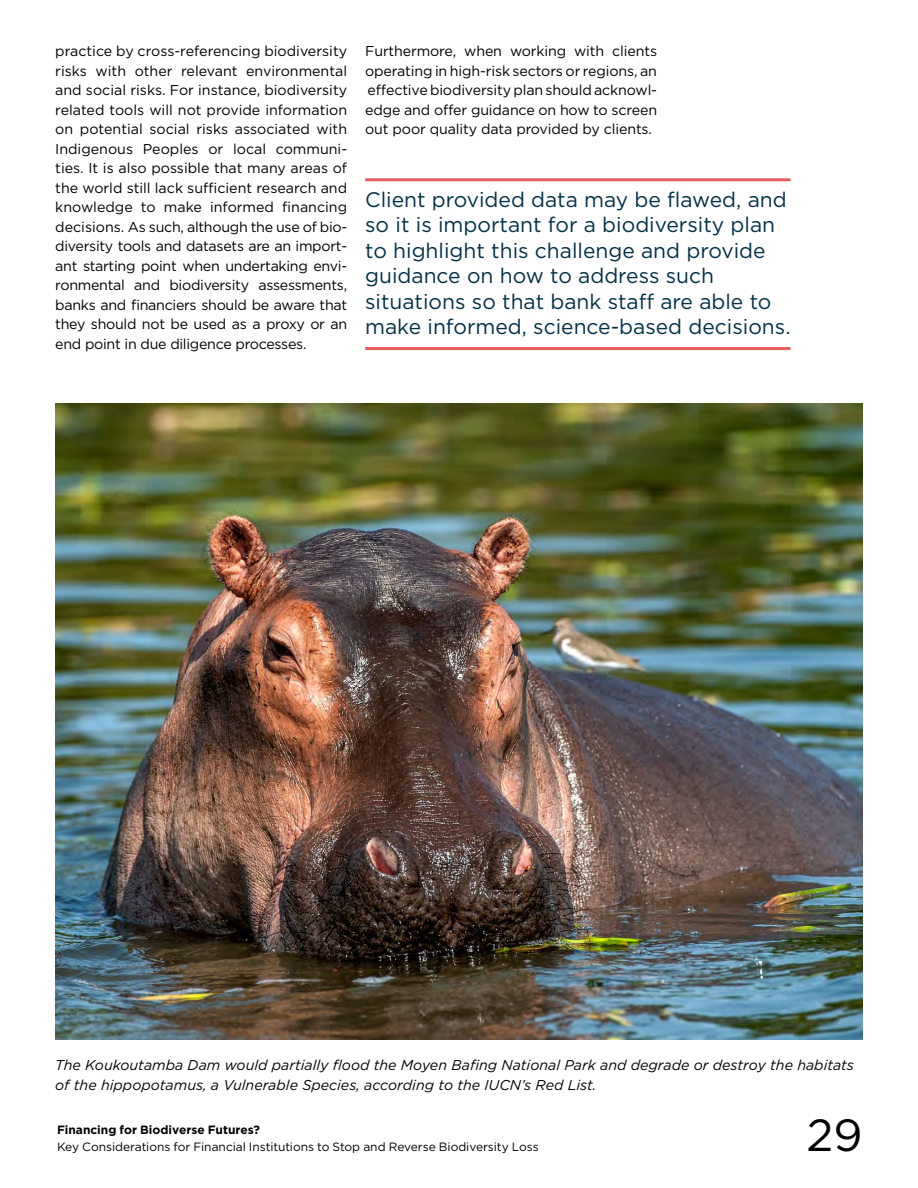
<style>
.page{position:relative;width:918px;height:1188px;background:#fff}
.page>*{position:absolute;margin:0;border:0;box-sizing:border-box;transform-origin:0 0}
.t1{font:45px "Gotham";color:#000}
.Callout_text{font:21px/25.5px "Gotham";color:#003149}
.Body{font:14.25px/19.5px "Gotham";letter-spacing:-.02em;color:#000;text-align:justify}
.t2{font:italic 14.25px/19.5px "Gotham";color:#000}
.t3{font:12px "Gotham";letter-spacing:-.01em;color:#000}
.t4{font:700 12px "Gotham";color:#000}
</style>
<div class="page">
<img style="left:55px;top:404px;width:808px;height:636px">
<hr style="left:365px;top:178px;width:426px;height:3px;background:#e95c5b">
<hr style="left:365px;top:347px;width:426px;height:3px;background:#e95c5b">
<p class="Body" style="left:55px;top:41px;width:293px">practice by cross-referencing biodiversity risks with other relevant environmental and social risks. For instance, biodiversity related tools will not provide information on potential social risks associated with Indigenous Peoples or local communi&shy;ties. It is also possible that many areas of the world still lack sufficient research and knowledge to make informed financing decisions. As such, although the use of bio&shy;diversity tools and datasets are an import&shy;ant starting point when undertaking envi&shy;ronmental and biodiversity assessments, banks and financiers should be aware that they should not be used as a proxy or an end point in due diligence processes.</p>
<p class="Body" style="left:365px;top:41px;width:293px">Furthermore, when working with clients operating in high-risk sectors or regions, an effective biodiversity plan should acknowl&shy;edge and offer guidance on how to screen out poor quality data provided by clients.</p>
<p class="Callout_text" style="left:365px;top:186px;width:427px">Client provided data may be flawed, and so it is important for a biodiversity plan to highlight this challenge and provide guidance on how to address such situations so that bank staff are able to make informed, science-based decisions.</p>
<p class="t2" style="left:55px;top:1055px;width:800px">The Koukoutamba Dam would partially flood the Moyen Bafing National Park and degrade or destroy the habitats of the hippopotamus, a Vulnerable Species, according to the IUCN’s Red List.</p>
<p class="t4" style="left:57px;top:1122px;width:205px">Financing for Biodiverse Futures?</p>
<p class="t3" style="left:57px;top:1139px;width:483px">Key Considerations for Financial Institutions to Stop and Reverse Biodiversity Loss</p>
<h1 class="t1" style="left:807px;top:1106px;width:58px">29</h1>
</div>
